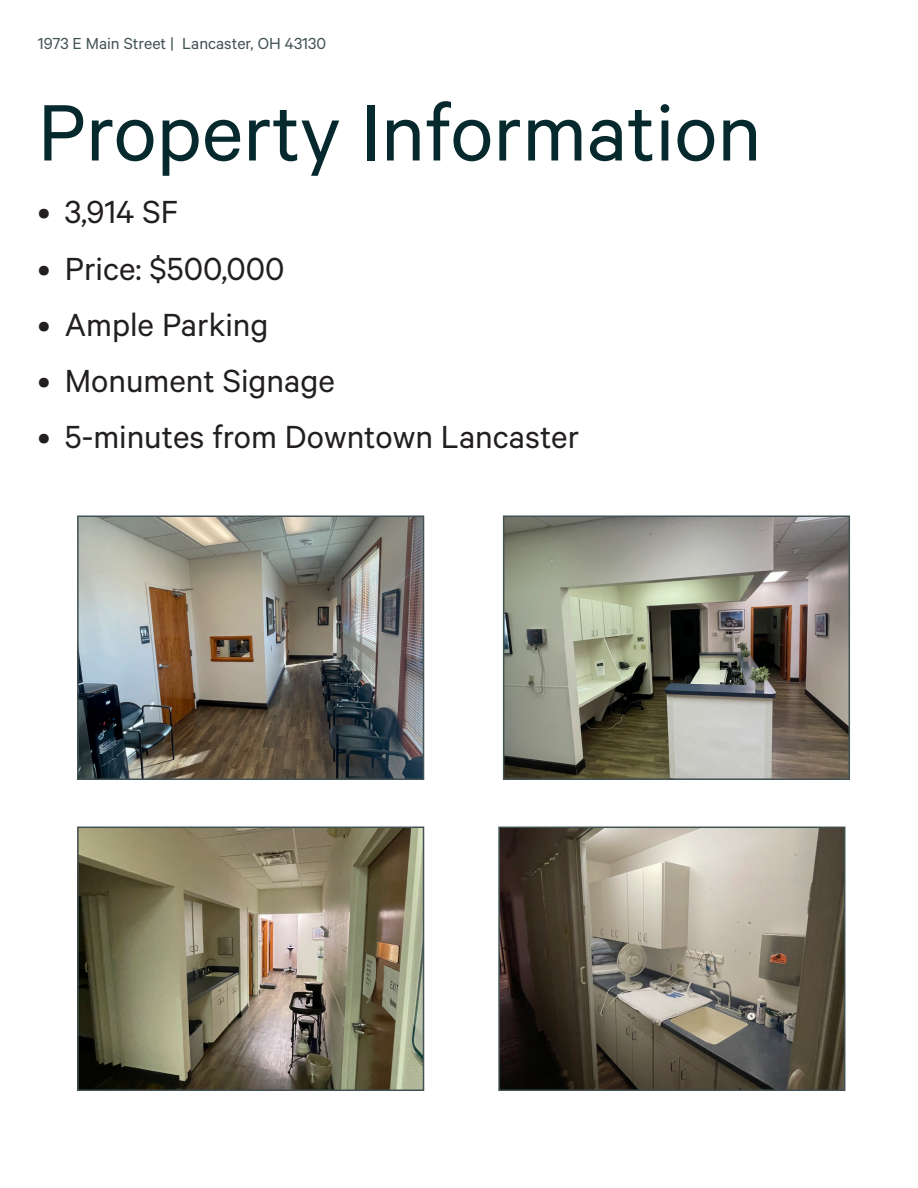
<style>
.page{position:relative;width:918px;height:1188px;background:#fff}
.page>*{position:absolute;margin:0;border:0;box-sizing:border-box;transform-origin:0 0}
.Heading_Large{font:90px "Calibre";color:#05292c}
.t1{font:36px "Calibre";color:#231f20}
.t2{font:18px "Calibre";color:#415255}
</style>
<div class="page">
<img style="left:80px;top:518px;width:341px;height:259px">
<div style="left:77px;top:515px;width:347px;height:265px;border:2px solid #435254"></div>
<img style="left:501px;top:830px;width:341px;height:258px">
<div style="left:498px;top:827px;width:347px;height:264px;border:2px solid #435254"></div>
<img style="left:80px;top:830px;width:341px;height:258px">
<div style="left:77px;top:827px;width:347px;height:264px;border:2px solid #435254"></div>
<img style="left:506px;top:518px;width:341px;height:259px">
<div style="left:503px;top:515px;width:347px;height:265px;border:2px solid #435254"></div>
<p class="t2" style="left:38px;top:33px;width:290px">1973 E Main Street | Lancaster, OH 43130</p>
<p class="Heading_Large" style="left:38px;top:80px;width:725px">Property Information</p>
<p class="t1" style="left:38px;top:191px;width:142px">• 3,914 SF</p>
<p class="t1" style="left:38px;top:248px;width:248px">• Price: $500,000</p>
<p class="t1" style="left:38px;top:304px;width:232px">• Ample Parking</p>
<p class="t1" style="left:38px;top:360px;width:299px">• Monument Signage</p>
<p class="t1" style="left:38px;top:416px;width:543px">• 5-minutes from Downtown Lancaster</p>
</div>
